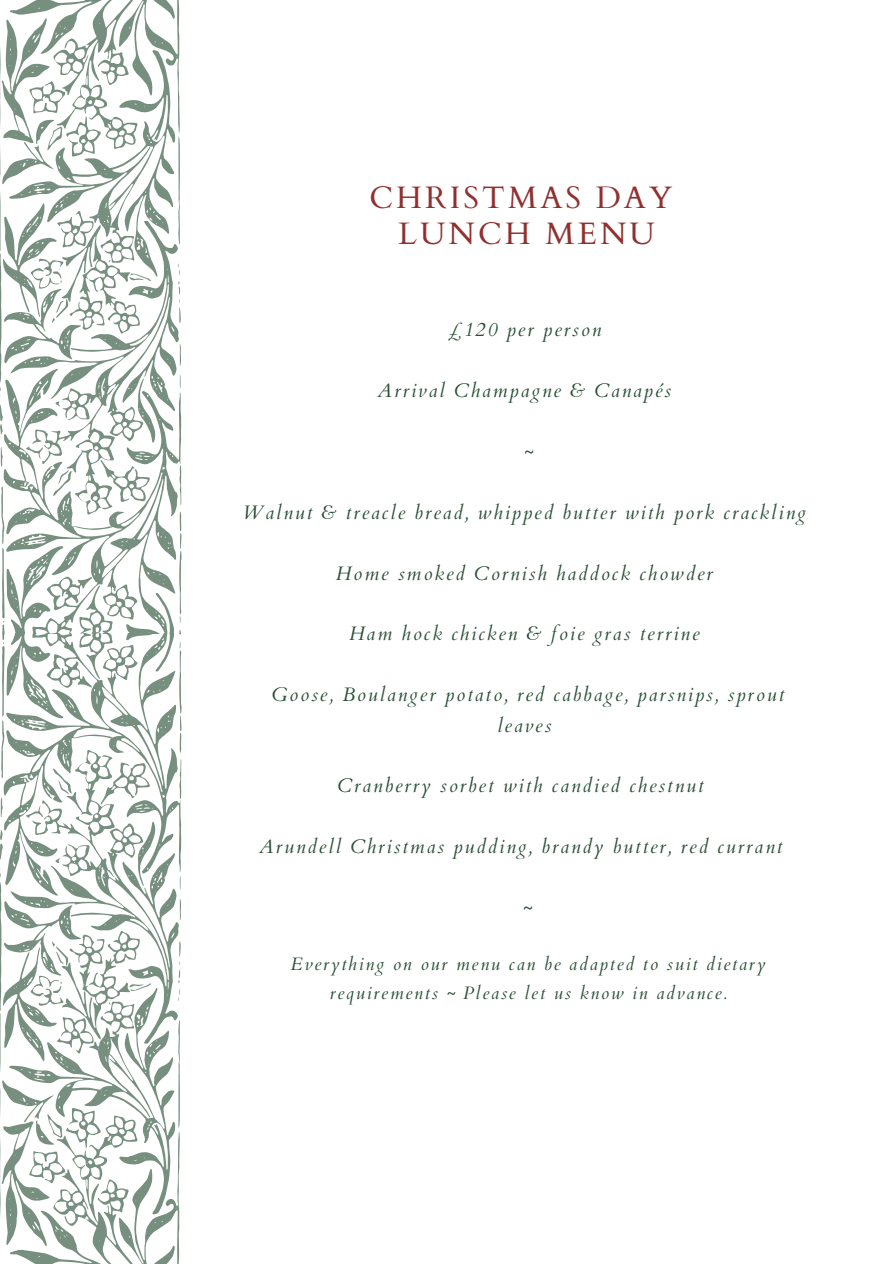
<style>
.page{position:relative;width:894px;height:1264px;background:#fff}
.page>*{position:absolute;margin:0;border:0;box-sizing:border-box;transform-origin:0 0}
.t1{font:31.05px "Cardo";letter-spacing:.1em;color:#922f2f}
.t2{font:italic 19.5px/30.5px "Cardo";letter-spacing:.1em;color:#2a5037;text-align:center}
.t3{font:19.5px "Cardo";color:#2a5037}
.t4{font:italic 18px/28.2px "Cardo";letter-spacing:.1em;color:#2a5037;text-align:center}
</style>
<div class="page">
<svg style="left:0;top:633px;width:182px;height:630px"></svg>
<svg style="left:0;top:0;width:182px;height:633px"></svg>
<p class="t1" style="left:369px;top:177px;width:304px">CHRISTMAS DAY</p>
<p class="t1" style="left:398px;top:214px;width:258px">LUNCH MENU</p>
<p class="t2" style="left:447px;top:315px;width:155px">£120 per person</p>
<p class="t2" style="left:377px;top:376px;width:295px">Arrival Champagne &amp; Canapés</p>
<p class="t2" style="left:523px;top:436px;width:10px">~</p>
<p class="t2" style="left:243px;top:497px;width:564px">Walnut &amp; treacle bread, whipped butter with pork crackling</p>
<p class="t2" style="left:336px;top:558px;width:378px">Home smoked Cornish haddock chowder</p>
<p class="t2" style="left:349px;top:619px;width:352px">Ham hock chicken &amp; foie gras terrine</p>
<p class="t2" style="left:272px;top:680px;width:514px">Goose, Boulanger potato, red cabbage, parsnips, sprout leaves</p>
<p class="t2" style="left:337px;top:771px;width:367px">Cranberry sorbet with candied chestnut</p>
<p class="t2" style="left:259px;top:832px;width:524px">Arundell Christmas pudding, brandy butter, red currant</p>
<p class="t3" style="left:523px;top:894px;width:11px">~</p>
<p class="t4" style="left:291px;top:950px;width:476px">Everything on our menu can be adapted to suit dietary requirements ~ Please let us know in advance.</p>
</div>
